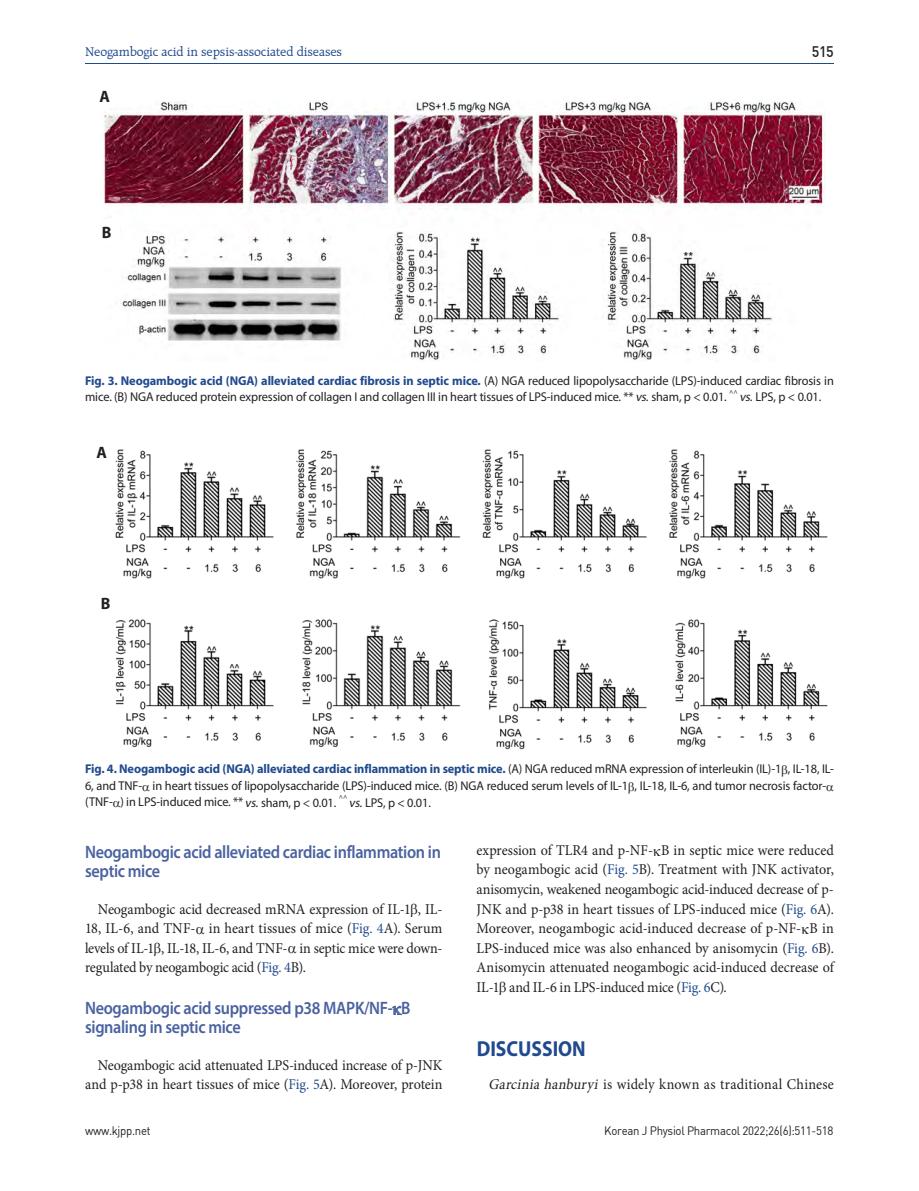
<style>
.page{position:relative;width:919px;height:1191px;background:#fff}
.page>*{position:absolute;margin:0;border:0;box-sizing:border-box;transform-origin:0 0}
.t1{font:700 21.75px "Myriad Pro";color:#204a8e;scale:.9 1}
.t2{font:600 18px/19.5px "Myriad Pro";letter-spacing:-.02em;color:#4a629f;scale:.9 1}
.t3{font:700 16.5px "Myriad Pro";color:#231f20}
.t4{font:15px/19.5px "Minion Pro";letter-spacing:-.01em;color:#231f20;text-align:justify;scale:.94 1}
.t5{font:15px "Minion Pro";letter-spacing:.015em;color:#231f20;scale:.94 1}
.t6{font:15px "Dinmed";color:#231f20;scale:.95 1}
.t7{font:13.5px "Raleigh BT";letter-spacing:-.01em;color:#204a8e}
.t8{font:12.75px/16.5px "Myriad Pro";letter-spacing:-.01em;color:#231f20}
.t9{font:12px "Dinreg";letter-spacing:-.025em;color:#231f20;scale:.95 1}
.t10{font:7.5px "Myriad Pro";color:#231f20}
.s1{font-weight:700;color:#204a8e}
.s2{font-style:italic}
.s3{color:#204a8e}
</style>
<div class="page">
<hr style="left:85px;top:64px;width:748px;height:1px;background:#204a8e">
<img style="left:102px;top:100px;width:723px;height:261px">
<div style="left:94px;top:219px;width:26px;height:27px;background:#fff"></div>
<div style="left:94px;top:85px;width:22px;height:23px;background:#fff"></div>
<img style="left:115px;top:449px;width:713px;height:301px">
<div style="left:91px;top:592px;width:30px;height:23px;background:#fff"></div>
<p class="t7" style="left:85px;top:43px;width:258px">Neogambogic acid in sepsis-associated diseases</p>
<p class="t3" style="left:100px;top:86px;width:12px">A</p>
<p class="t3" style="left:102px;top:222px;width:11px">B</p>
<p class="t6" style="left:811px;top:42px;width:25px">515</p>
<p class="t8" style="left:85px;top:372px;width:750px"><span class="s1">Fig. 3. Neogambogic acid (NGA) alleviated cardiac fibrosis in septic mice.</span> (A) NGA reduced lipopolysaccharide (LPS)-induced cardiac fibrosis in mice. (B) NGA reduced protein expression of collagen I and collagen III in heart tissues of LPS-induced mice. ** <span class="s2">vs.</span>sham, p &lt; 0.01.</p>
<p class="t10" style="left:729px;top:388px;width:10px">^^</p>
<p class="t8" style="left:739px;top:389px;width:83px"><span class="s2">vs.</span>LPS, p &lt; 0.01.</p>
<p class="t3" style="left:96px;top:442px;width:12px">A</p>
<p class="t3" style="left:101px;top:593px;width:11px">B</p>
<p class="t8" style="left:85px;top:760px;width:750px"><span class="s1">Fig. 4. Neogambogic acid (NGA) alleviated cardiac inflammation in septic mice.</span> (A) NGA reduced mRNA expression of interleukin (IL)-1 , IL-18, IL-<br>6, and TNF- in heart tissues of lipopolysaccharide (LPS)-induced mice. (B) NGA reduced serum levels of IL-1 , IL-18, IL-6, and tumor necrosis factor-(TNF- ) in LPS-induced mice. ** <span class="s2">vs.</span>sham, p &lt; 0.01.</p>
<p class="t10" style="left:339px;top:793px;width:10px">^^</p>
<p class="t8" style="left:349px;top:793px;width:83px"><span class="s2">vs.</span>LPS, p &lt; 0.01.</p>
<p class="t2" style="left:85px;top:841px;width:397px">Neogambogic acid alleviated cardiac inflammation in septic mice</p>
<p class="t4" style="left:85px;top:899px;width:381px;text-indent:13px">Neogambogic acid decreased mRNA expression of IL-1 , IL-18, IL-6, and TNF- in heart tissues of mice (<span class="s3">Fig. 4</span>A). Serum levels of IL-1 , IL-18, IL-6, and TNF- in septic mice were down&shy;regulated by neogambogic acid (<span class="s3">Fig. 4</span>B).</p>
<p class="t2" style="left:85px;top:997px;width:363px">Neogambogic acid suppressed p38 MAPK/NF- B signaling in septic mice</p>
<p class="t4" style="left:85px;top:1055px;width:381px;text-align:right">Neogambogic acid attenuated LPS-induced increase of p-JNK and p-p38 in heart tissues of mice (<span class="s3">Fig. 5</span>A). Moreover, protein</p>
<p class="t4" style="left:476px;top:840px;width:382px">expression of TLR4 and p-NF- B in septic mice were reduced by neogambogic acid (<span class="s3">Fig. 5</span>B). Treatment with JNK activator, anisomycin, weakened neogambogic acid-induced decrease of p-JNK and p-p38 in heart tissues of LPS-induced mice (<span class="s3">Fig. 6</span>A).<br>Moreover, neogambogic acid-induced decrease of p-NF- B in LPS-induced mice was also enhanced by anisomycin (<span class="s3">Fig. 6</span>B).<br>Anisomycin attenuated neogambogic acid-induced decrease of IL-1 and IL-6 in LPS-induced mice (<span class="s3">Fig. 6</span>C).</p>
<h1 class="t1" style="left:476px;top:1034px;width:123px">DISCUSSION</h1>
<p class="t5" style="left:488px;top:1074px;width:369px"><span class="s2">Garcinia hanburyi</span> is widely known as traditional Chinese</p>
<p class="t9" style="left:85px;top:1123px;width:70px">www.kjpp.net</p>
<p class="t9" style="left:604px;top:1123px;width:243px">Korean J Physiol Pharmacol 2022;26(6):511-518</p>
</div>
